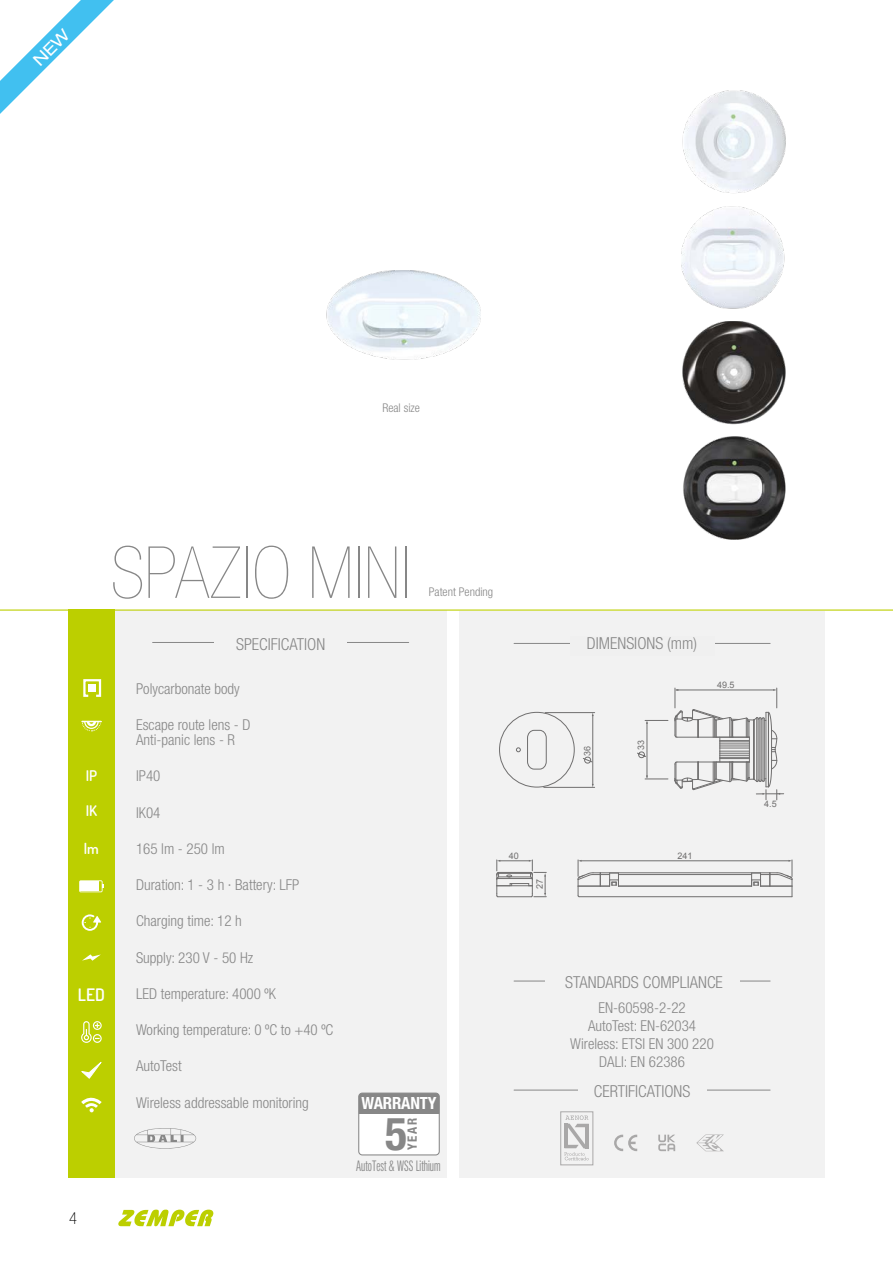
<style>
.page{position:relative;width:893px;height:1263px;background:#fff}
.page>*{position:absolute;margin:0;border:0;box-sizing:border-box;transform-origin:0 0}
.t1{font:900 condensed 72px "Helvetica Neue";color:#878787}
.t2{font:700 condensed 45.75px "Helvetica Neue";color:#878787}
.t3{font:600 17.25px "Dosis";color:#fff}
.t4{font:700 condensed 16.8px "Helvetica Neue";letter-spacing:-.01em;color:#fff}
.t5{font:300 condensed 16.5px "Helvetica Neue";color:#878787}
.t6{font:100 condensed 16.5px "Helvetica Neue LT Std";color:#000}
.t7{font:300 condensed 15px/18px "Helvetica Neue";color:#878787;text-align:center}
.t8{font:14.7px "Neue Helvetica 49 Cm Lt";color:#878787}
.t9{font:600 14.7px "Dosis";color:#fff}
.t10{font:700 condensed 12.9px "Helvetica Neue";color:#878787}
.t11{font:300 condensed 12px "Helvetica Neue";color:#878787}
.t12{font:9px "Arial";color:#706f6f}
</style>
<div class="page">
<svg style="left:118px;top:1209px;width:95px;height:17px"></svg>
<div style="left:459px;top:611px;width:366px;height:566px;background:#f2f2f2"></div>
<hr style="left:514px;top:981px;width:256px;height:1px;background:#878787">
<div style="left:545px;top:975px;width:194px;height:17px;background:#f2f2f2"></div>
<div style="left:115px;top:611px;width:331px;height:567px;background:#f2f2f2"></div>
<hr style="left:153px;top:642px;width:256px;height:1px;background:#878787">
<div style="left:215px;top:636px;width:132px;height:17px;background:#f2f2f2"></div>
<hr style="left:0;top:609px;width:893px;height:2px;background:#bccf00">
<img style="left:327px;top:270px;width:154px;height:90px">
<div style="left:359px;top:1093px;width:80px;height:62px;background:#fff;border-radius:4px"></div>
<div style="left:359px;top:1093px;width:80px;height:20px;background:#878787"></div>
<div style="left:358px;top:1092px;width:82px;height:63px;border:1px solid #878787;border-radius:4px"></div>
<div style="left:68px;top:609px;width:47px;height:569px;background:#bccf00"></div>
<svg style="left:79px;top:880px;width:25px;height:12px"></svg>
<svg style="left:82px;top:954px;width:19px;height:7px"></svg>
<svg style="left:82px;top:914px;width:19px;height:17px"></svg>
<svg style="left:81px;top:1021px;width:21px;height:22px"></svg>
<svg style="left:81px;top:1097px;width:21px;height:15px"></svg>
<svg style="left:81px;top:1061px;width:21px;height:18px"></svg>
<svg style="left:83px;top:679px;width:19px;height:18px"></svg>
<div style="left:88px;top:684px;width:8px;height:8px;background:#fff"></div>
<svg style="left:82px;top:721px;width:20px;height:11px"></svg>
<svg style="left:134px;top:1128px;width:62px;height:21px"></svg>
<hr style="left:514px;top:1090px;width:256px;height:1px;background:#878787">
<div style="left:578px;top:1084px;width:129px;height:17px;background:#f2f2f2"></div>
<svg style="left:516px;top:747px;width:5px;height:5px"></svg>
<div style="left:527px;top:730px;width:20px;height:39px;border:1px solid #706f6f;border-radius:7px"></div>
<div style="left:499px;top:712px;width:76px;height:75px;border:1px solid #706f6f;border-radius:50%"></div>
<svg style="left:583px;top:757px;width:9px;height:6px"></svg>
<hr style="left:545px;top:712px;width:50px;height:1px;background:#706f6f">
<hr style="left:544px;top:787px;width:51px;height:1px;background:#706f6f">
<hr style="left:592px;top:715px;width:1px;height:69px;background:#706f6f">
<hr style="left:579px;top:896px;width:213px;height:1px;background:#706f6f">
<hr style="left:618px;top:874px;width:134px;height:1px;background:#706f6f">
<hr style="left:618px;top:886px;width:134px;height:1px;background:#706f6f">
<hr style="left:600px;top:872px;width:170px;height:1px;background:#706f6f">
<hr style="left:581px;top:860px;width:208px;height:1px;background:#706f6f">
<svg style="left:577px;top:860px;width:42px;height:38px"></svg>
<svg style="left:751px;top:860px;width:42px;height:37px"></svg>
<svg style="left:496px;top:860px;width:50px;height:38px"></svg>
<hr style="left:514px;top:643px;width:256px;height:1px;background:#878787">
<div style="left:570px;top:636px;width:144px;height:19px;background:#f0f0f0"></div>
<hr style="left:647px;top:722px;width:1px;height:55px;background:#706f6f">
<svg style="left:645px;top:720px;width:23px;height:4px"></svg>
<svg style="left:645px;top:775px;width:23px;height:5px"></svg>
<svg style="left:637px;top:751px;width:9px;height:7px"></svg>
<svg style="left:674px;top:688px;width:110px;height:112px"></svg>
<svg style="left:614px;top:1135px;width:23px;height:16px"></svg>
<svg style="left:658px;top:1135px;width:17px;height:16px"></svg>
<svg style="left:696px;top:1134px;width:28px;height:17px"></svg>
<div style="left:561px;top:1112px;width:32px;height:53px;background:#f2f2f2;border:1px solid #b3b2b2"></div>
<svg style="left:564px;top:1115px;width:25px;height:45px"></svg>
<img style="left:681px;top:206px;width:104px;height:103px">
<img style="left:682px;top:321px;width:104px;height:103px">
<img style="left:682px;top:90px;width:104px;height:103px">
<img style="left:683px;top:436px;width:103px;height:103px">
<svg style="left:0;top:0;width:114px;height:114px"></svg>
<p class="t11" style="left:382px;top:401px;width:39px">Real size</p>
<h1 class="t1" style="left:111px;top:533px;width:301px">SPAZIO MINI</h1>
<p class="t11" style="left:429px;top:585px;width:66px">Patent Pending</p>
<p class="t9" style="left:86px;top:766px;width:13px">IP</p>
<p class="t9" style="left:86px;top:801px;width:13px">IK</p>
<p class="t9" style="left:84px;top:839px;width:17px">lm</p>
<p class="t3" style="left:78px;top:983px;width:29px">LED</p>
<p class="t5" style="left:236px;top:634px;width:91px">SPECIFICATION</p>
<p class="t7" style="left:136px;top:679px;width:105px">Polycarbonate body</p>
<p class="t7" style="left:136px;top:717px;width:116px;line-height:15px;text-align:left">Escape route lens - D<br>Anti-panic lens - R</p>
<p class="t7" style="left:136px;top:767px;width:26px">IP40</p>
<p class="t7" style="left:136px;top:803px;width:26px">IK04</p>
<p class="t7" style="left:136px;top:839px;width:90px">165 lm - 250 lm</p>
<p class="t7" style="left:136px;top:876px;width:165px">Duration: 1 - 3 h · Battery: LFP</p>
<p class="t7" style="left:136px;top:912px;width:107px">Charging time: 12 h</p>
<p class="t7" style="left:136px;top:948px;width:119px">Supply: 230 V - 50 Hz</p>
<p class="t7" style="left:136px;top:984px;width:141px">LED temperature: 4000 ºK</p>
<p class="t7" style="left:136px;top:1021px;width:199px">Working temperature: 0 ºC to +40 ºC</p>
<p class="t7" style="left:136px;top:1057px;width:47px">AutoTest</p>
<p class="t7" style="left:136px;top:1093px;width:174px">Wireless addressable monitoring</p>
<p class="t4" style="left:361px;top:1092px;width:77px">WARRANTY</p>
<h2 class="t2" style="left:385px;top:1106px;width:23px">5</h2>
<p class="t10" style="left:404px;top:1150px;width:33px;rotate:-90deg">YEAR</p>
<p class="t8" style="left:356px;top:1157px;width:86px">AutoTest &amp; WSS Lithium</p>
<p class="t5" style="left:587px;top:634px;width:112px">DIMENSIONS (mm)</p>
<p class="t12" style="left:717px;top:679px;width:19px">49.5</p>
<p class="t12" style="left:581px;top:756px;width:12px;rotate:-90deg">36</p>
<p class="t12" style="left:635px;top:750px;width:12px;rotate:-90deg">33</p>
<p class="t12" style="left:509px;top:850px;width:12px">40</p>
<p class="t12" style="left:677px;top:850px;width:17px">241</p>
<p class="t12" style="left:534px;top:889px;width:12px;rotate:-90deg">27</p>
<p class="t5" style="left:565px;top:973px;width:159px">STANDARDS COMPLIANCE</p>
<p class="t7" style="left:570px;top:999px;width:145px">EN-60598-2-22<br>AutoTest: EN-62034<br>Wireless: ETSI EN 300 220<br>DALI: EN 62386</p>
<p class="t5" style="left:594px;top:1082px;width:98px">CERTIFICATIONS</p>
<p class="t6" style="left:69px;top:1209px;width:9px">4</p>
<p class="t12" style="left:764px;top:798px;width:14px">4.5</p>
</div>
